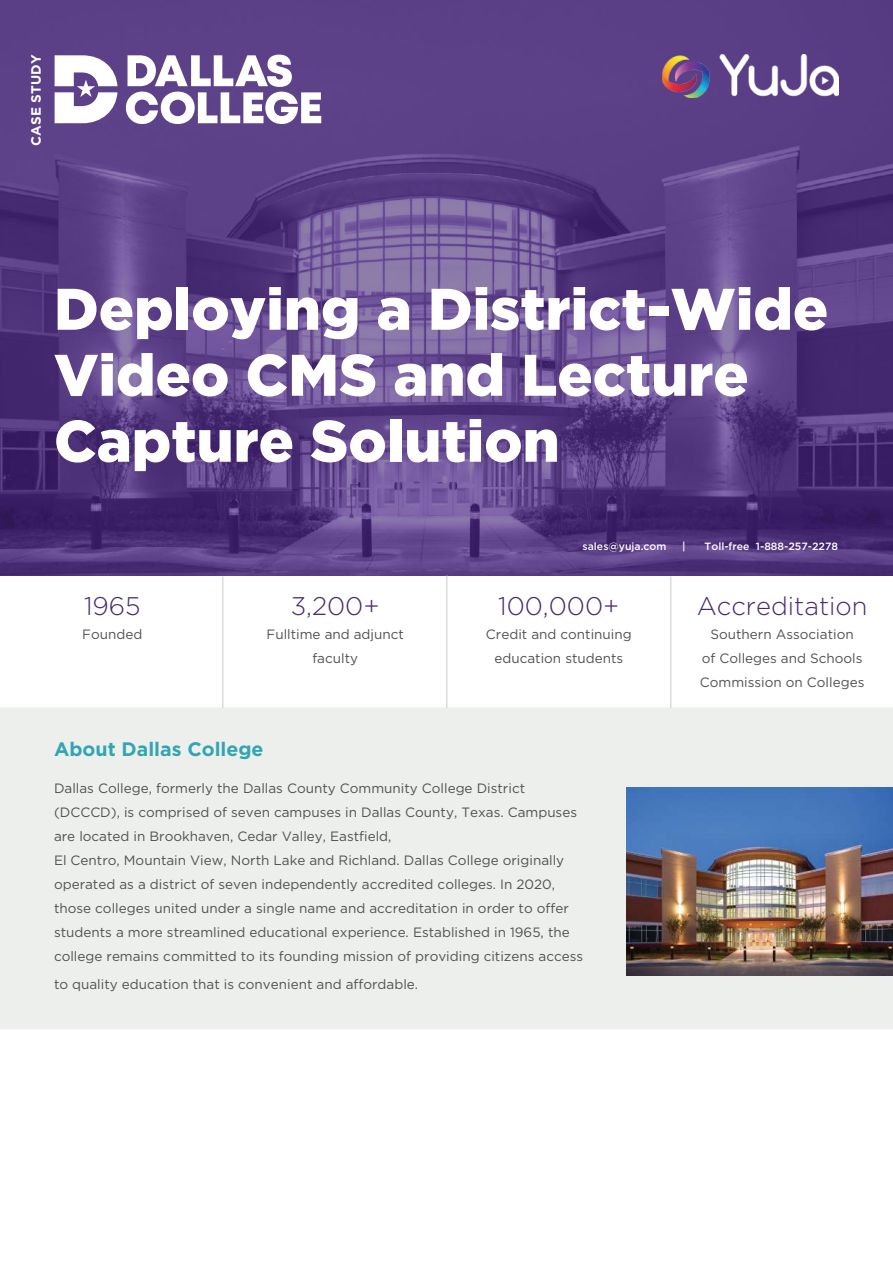
<style>
.page{position:relative;width:893px;height:1263px;background:#fff}
.page>*{position:absolute;margin:0;border:0;box-sizing:border-box;transform-origin:0 0}
.t1{font:900 58.5px/66px "Gotham";color:#fff}
.t2{font:300 25.5px "Gotham";color:#452971}
.t3{font:700 19.5px "Gotham";color:#33a5b2}
.t4{font:13.5px/24px "Gotham";color:#505153;text-align:center}
.t5{font:700 13.5px "Gotham";letter-spacing:.015em;color:#fff}
.t6{font:500 10.5px "Gotham";color:#fff}
</style>
<div class="page">
<img style="left:0;top:0;width:893px;height:575px">
<svg style="left:126px;top:55px;width:195px;height:69px"></svg>
<svg style="left:55px;top:55px;width:62px;height:68px"></svg>
<img style="left:662px;top:54px;width:177px;height:43px">
<hr style="left:0;top:708px;width:893px;height:1px;background:#cccbcb">
<hr style="left:446px;top:575px;width:1px;height:134px;background:#cccbcb">
<hr style="left:222px;top:576px;width:1px;height:134px;background:#cccbcb">
<hr style="left:670px;top:576px;width:1px;height:134px;background:#cccbcb">
<div style="left:0;top:709px;width:893px;height:320px;background:#edefed"></div>
<img style="left:627px;top:788px;width:266px;height:188px">
<p class="t5" style="left:28px;top:146px;width:93px;rotate:-90deg">CASE STUDY</p>
<h1 class="t1" style="left:54px;top:275px;width:776px">Deploying a District-Wide<br>Video CMS and Lecture<br>Capture Solution</h1>
<h2 class="t2" style="left:84px;top:592px;width:58px">1965</h2>
<p class="t4" style="left:82px;top:622px;width:62px">Founded</p>
<h2 class="t2" style="left:291px;top:592px;width:90px">3,200+</h2>
<p class="t4" style="left:267px;top:622px;width:139px">Fulltime and adjunct faculty</p>
<p class="t6" style="left:583px;top:540px;width:85px">sales@yuja.com</p>
<p class="t6" style="left:682px;top:540px;width:5px">|</p>
<p class="t6" style="left:705px;top:540px;width:135px">Toll-free 1-888-257-2278</p>
<h2 class="t2" style="left:498px;top:592px;width:123px">100,000+</h2>
<p class="t4" style="left:486px;top:622px;width:147px">Credit and continuing education students</p>
<h2 class="t2" style="left:697px;top:592px;width:172px">Accreditation</h2>
<p class="t4" style="left:700px;top:622px;width:166px">Southern Association<br>of Colleges and Schools<br>Commission on Colleges</p>
<h3 class="t3" style="left:54px;top:737px;width:211px">About Dallas College</h3>
<p class="t4" style="left:54px;top:775px;width:531px;text-align:left">Dallas College, formerly the Dallas County Community College District (DCCCD), is comprised of seven campuses in Dallas County, Texas. Campuses are located in Brookhaven, Cedar Valley, Eastfield,<br>El Centro, Mountain View, North Lake and Richland. Dallas College originally operated as a district of seven independently accredited colleges. In 2020, those colleges united under a single name and accreditation in order to offer students a more streamlined educational experience. Established in 1965, the college remains committed to its founding mission of providing citizens access</p>
<p class="t4" style="left:54px;top:972px;width:366px">to quality education that is convenient and affordable.</p>
</div>
